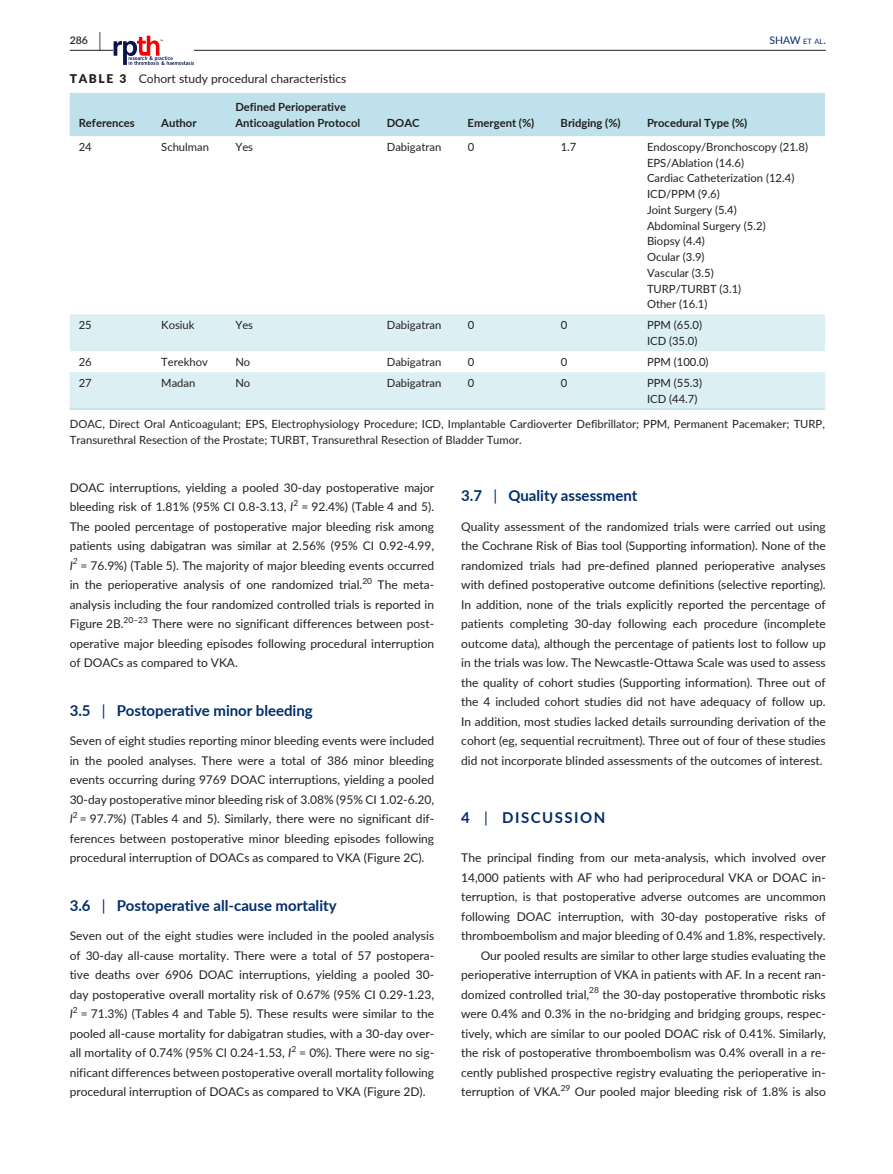
<style>
.page{position:relative;width:893px;height:1174px;background:#fff}
.page>*{position:absolute;margin:0;border:0;box-sizing:border-box;transform-origin:0 0}
.t1{font:700 15px "Lato";color:#002c6b}
.t2{font:700 15px "Lato";letter-spacing:.1em;color:#002c6b}
.t3{font:12px/19.5px "Lato";color:#231f20;text-align:justify}
.t4{font:italic 12px "Lato";color:#231f20}
.t5{font:11.25px/15.8px "Lato";color:#231f20}
.t6{font:700 11.25px/15.8px "Lato";color:#231f20}
.t7{font:10.5px "Lato";color:#002c6b}
.t8{font:600 10.5px "Lato";color:#231f20}
.t9{font:8.4px "Lato";color:#231f20}
.t10{font:italic 8.4px "Lato";color:#231f20}
.s1{font-size:19.5px}
.s2{font-size:7.35px}
.s3{font-weight:900}
.s4{font-style:italic}
.s5{font-weight:400}
</style>
<div class="page">
<hr style="left:70px;top:50px;width:756px;height:1px;background:#231f20">
<svg style="left:114px;top:36px;width:80px;height:29px"></svg>
<div style="left:70px;top:93px;width:755px;height:43px;background:#bee1eb"></div>
<svg style="left:70px;top:314px;width:755px;height:94px;fill:#dceff4"></svg>
<hr style="left:70px;top:408px;width:82px;height:2px;background:#bee1eb">
<hr style="left:152px;top:408px;width:74px;height:2px;background:#bee1eb">
<hr style="left:226px;top:408px;width:152px;height:2px;background:#bee1eb">
<hr style="left:378px;top:408px;width:81px;height:2px;background:#bee1eb">
<hr style="left:459px;top:408px;width:93px;height:2px;background:#bee1eb">
<hr style="left:552px;top:408px;width:86px;height:2px;background:#bee1eb">
<hr style="left:638px;top:408px;width:187px;height:2px;background:#bee1eb">
<p class="t8" style="left:70px;top:33px;width:33px">286 <span class="s1">|</span></p>
<p class="t7" style="left:769px;top:33px;width:58px">SHAW <span class="s2">et al</span>.</p>
<p class="t3" style="left:70px;top:68px;width:278px"><span class="s3">TABLE 3</span> Cohort study procedural characteristics</p>
<p class="t6" style="left:79px;top:114px;width:58px">References</p>
<p class="t6" style="left:161px;top:114px;width:37px">Author</p>
<p class="t6" style="left:235px;top:99px;width:127px">Defined Perioperative<br>Anticoagulation Protocol</p>
<p class="t6" style="left:387px;top:114px;width:34px">DOAC</p>
<p class="t6" style="left:468px;top:114px;width:68px">Emergent (%)</p>
<p class="t6" style="left:561px;top:114px;width:62px">Bridging (%)</p>
<p class="t6" style="left:647px;top:114px;width:102px">Procedural Type (%)</p>
<p class="t5" style="left:79px;top:138px;width:15px">24</p>
<p class="t5" style="left:161px;top:138px;width:49px">Schulman</p>
<p class="t5" style="left:235px;top:138px;width:19px">Yes</p>
<p class="t5" style="left:387px;top:138px;width:56px">Dabigatran</p>
<p class="t5" style="left:468px;top:138px;width:8px">0</p>
<p class="t5" style="left:561px;top:138px;width:17px">1.7</p>
<p class="t5" style="left:647px;top:138px;width:163px">Endoscopy/Bronchoscopy (21.8)<br>EPS/Ablation (14.6)<br>Cardiac Catheterization (12.4)<br>ICD/PPM (9.6)<br>Joint Surgery (5.4)<br>Abdominal Surgery (5.2)<br>Biopsy (4.4)<br>Ocular (3.9)<br>Vascular (3.5)<br>TURP/TURBT (3.1)<br>Other (16.1)</p>
<p class="t5" style="left:79px;top:317px;width:15px">25</p>
<p class="t5" style="left:161px;top:317px;width:35px">Kosiuk</p>
<p class="t5" style="left:235px;top:317px;width:19px">Yes</p>
<p class="t5" style="left:387px;top:317px;width:56px">Dabigatran</p>
<p class="t5" style="left:468px;top:317px;width:8px">0</p>
<p class="t5" style="left:561px;top:317px;width:8px">0</p>
<p class="t5" style="left:647px;top:317px;width:57px">PPM (65.0)<br>ICD (35.0)</p>
<p class="t5" style="left:79px;top:354px;width:15px">26</p>
<p class="t5" style="left:161px;top:354px;width:48px">Terekhov</p>
<p class="t5" style="left:235px;top:354px;width:16px">No</p>
<p class="t5" style="left:387px;top:354px;width:56px">Dabigatran</p>
<p class="t5" style="left:468px;top:354px;width:8px">0</p>
<p class="t5" style="left:561px;top:354px;width:8px">0</p>
<p class="t5" style="left:647px;top:354px;width:63px">PPM (100.0)</p>
<p class="t5" style="left:79px;top:375px;width:15px">27</p>
<p class="t5" style="left:161px;top:375px;width:36px">Madan</p>
<p class="t5" style="left:235px;top:375px;width:16px">No</p>
<p class="t5" style="left:387px;top:375px;width:56px">Dabigatran</p>
<p class="t5" style="left:468px;top:375px;width:8px">0</p>
<p class="t5" style="left:561px;top:375px;width:8px">0</p>
<p class="t5" style="left:647px;top:375px;width:57px">PPM (55.3)<br>ICD (44.7)</p>
<p class="t5" style="left:70px;top:415px;width:757px">DOAC, Direct Oral Anticoagulant; EPS, Electrophysiology Procedure; ICD, Implantable Cardioverter Defibrillator; PPM, Permanent Pacemaker; TURP,<br>Transurethral Resection of the Prostate; TURBT, Transurethral Resection of Bladder Tumor.</p>
<p class="t3" style="left:70px;top:477px;width:366px">DOAC interruptions, yielding a pooled 30-day postoperative major bleeding risk of 1.81% (95% CI 0.8-3.13, <span class="s4">I</span></p>
<p class="t9" style="left:293px;top:496px;width:6px">2</p>
<p class="t3" style="left:70px;top:496px;width:366px;text-indent:232px">= 92.4%) (Table 4 and 5).<br>The pooled percentage of postoperative major bleeding risk among patients using dabigatran was similar at 2.56% (95% CI 0.92-4.99,</p>
<p class="t4" style="left:70px;top:556px;width:5px">I</p>
<p class="t10" style="left:73px;top:555px;width:6px">2</p>
<p class="t3" style="left:70px;top:555px;width:366px;text-indent:11px">= 76.9%) (Table 5). The majority of major bleeding events occurred in the perioperative analysis of one randomized trial.</p>
<p class="t9" style="left:362px;top:574px;width:11px">20</p>
<p class="t3" style="left:70px;top:574px;width:366px;text-indent:308px">The meta&shy;analysis including the four randomized controlled trials is reported in Figure 2B.</p>
<p class="t9" style="left:124px;top:613px;width:26px">20–23</p>
<p class="t3" style="left:70px;top:613px;width:366px;text-indent:82px">There were no significant differences between post&shy;operative major bleeding episodes following procedural interruption of DOACs as compared to VKA.</p>
<p class="t1" style="left:70px;top:699px;width:245px">3.5 <span class="s5">|</span> Postoperative minor bleeding</p>
<p class="t3" style="left:70px;top:730px;width:366px">Seven of eight studies reporting minor bleeding events were included in the pooled analyses. There were a total of 386 minor bleeding events occurring during 9769 DOAC interruptions, yielding a pooled 30-day postoperative minor bleeding risk of 3.08% (95% CI 1.02-6.20, <span class="s4">I</span><sup>2</sup> = 97.7%) (Tables 4 and 5). Similarly, there were no significant dif&shy;ferences between postoperative minor bleeding episodes following procedural interruption of DOACs as compared to VKA (Figure 2C).</p>
<p class="t1" style="left:70px;top:894px;width:268px">3.6 <span class="s5">|</span> Postoperative all-cause mortality</p>
<p class="t3" style="left:70px;top:925px;width:366px">Seven out of the eight studies were included in the pooled analysis of 30-day all-cause mortality. There were a total of 57 postopera&shy;tive deaths over 6906 DOAC interruptions, yielding a pooled 30- day postoperative overall mortality risk of 0.67% (95% CI 0.29-1.23, <span class="s4">I</span><sup>2</sup> = 71.3%) (Tables 4 and Table 5). These results were similar to the pooled all-cause mortality for dabigatran studies, with a 30-day over&shy;all mortality of 0.74% (95% CI 0.24-1.53, <span class="s4">I</span><sup>2</sup> = 0%). There were no sig&shy;nificant differences between postoperative overall mortality following procedural interruption of DOACs as compared to VKA (Figure 2D).</p>
<p class="t1" style="left:461px;top:485px;width:178px">3.7 <span class="s5">|</span> Quality assessment</p>
<p class="t3" style="left:461px;top:516px;width:366px">Quality assessment of the randomized trials were carried out using the Cochrane Risk of Bias tool (Supporting information). None of the randomized trials had pre-defined planned perioperative analyses with defined postoperative outcome definitions (selective reporting).<br>In addition, none of the trials explicitly reported the percentage of patients completing 30-day following each procedure (incomplete outcome data), although the percentage of patients lost to follow up in the trials was low. The Newcastle-Ottawa Scale was used to assess the quality of cohort studies (Supporting information). Three out of the 4 included cohort studies did not have adequacy of follow up.<br>In addition, most studies lacked details surrounding derivation of the cohort (eg, sequential recruitment). Three out of four of these studies did not incorporate blinded assessments of the outcomes of interest.</p>
<p class="t2" style="left:461px;top:806px;width:146px">4 <span class="s5">|</span> DISCUSSION</p>
<p class="t3" style="left:461px;top:847px;width:366px;text-align:right">The principal finding from our meta-analysis, which involved over 14,000 patients with AF who had periprocedural VKA or DOAC in&shy;terruption, is that postoperative adverse outcomes are uncommon following DOAC interruption, with 30-day postoperative risks of thromboembolism and major bleeding of 0.4% and 1.8%, respectively.<br>Our pooled results are similar to other large studies evaluating the perioperative interruption of VKA in patients with AF. In a recent ran&shy;domized controlled trial,<sup>28</sup> the 30-day postoperative thrombotic risks were 0.4% and 0.3% in the no-bridging and bridging groups, respec&shy;tively, which are similar to our pooled DOAC risk of 0.41%. Similarly, the risk of postoperative thromboembolism was 0.4% overall in a re&shy;cently published prospective registry evaluating the perioperative in&shy;terruption of VKA.<sup>29</sup> Our pooled major bleeding risk of 1.8% is also</p>
</div>
